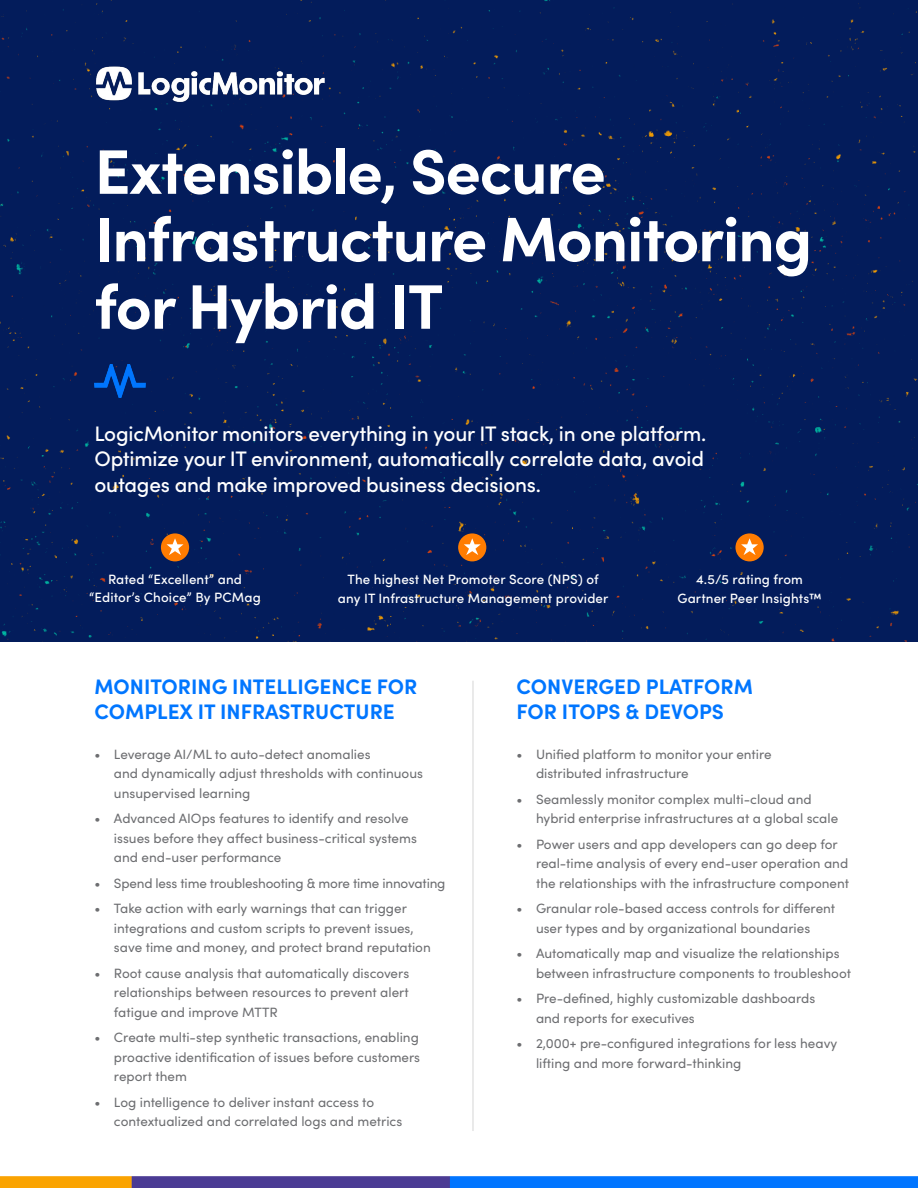
<style>
.page{position:relative;width:918px;height:1188px;background:#fff}
.page>*{position:absolute;margin:0;border:0;box-sizing:border-box;transform-origin:0 0}
.t1{font:700 63px/67.5px "Sofia Pro";letter-spacing:-.02em;color:#fff}
.t2{font:500 21px/25.2px "Sofia Pro";letter-spacing:-.01em;color:#fff;text-align:justify}
.t3{font:700 21px/25.2px "Sofia Pro";color:#0076ff}
.t4{font:13.5px/19.5px "Sofia Pro";color:#6d6e71}
.t5{font:500 13.5px/19.5px "Sofia Pro";letter-spacing:.01em;color:#fff;text-align:center}
</style>
<div class="page">
<div style="left:0;top:0;width:918px;height:642px;background:#031c5b"></div>
<img style="left:94px;top:65px;width:231px;height:39px">
<img style="left:95px;top:365px;width:51px;height:32px">
<hr style="left:472px;top:681px;width:2px;height:450px;background:#e3e3e3">
<img style="left:0;top:1176px;width:918px;height:12px">
<svg style="left:161px;top:533px;width:28px;height:28px"></svg>
<svg style="left:735px;top:533px;width:29px;height:28px"></svg>
<svg style="left:458px;top:533px;width:28px;height:28px"></svg>
<h1 class="t1" style="left:94px;top:133px;width:719px">Extensible, Secure<br>Infrastructure Monitoring for Hybrid IT</h1>
<h2 class="t2" style="left:94px;top:420px;width:613px">LogicMonitor monitors everything in your IT stack, in one platform.<br>Optimize your IT environment, automatically correlate data, avoid outages and make improved business decisions.</h2>
<p class="t5" style="left:89px;top:569px;width:173px;line-height:18px">Rated “Excellent” and “Editor’s Choice” By PCMag</p>
<p class="t5" style="left:677px;top:569px;width:146px">4.5/5 rating from<br>Gartner Peer Insights™</p>
<p class="t5" style="left:338px;top:569px;width:272px">The highest Net Promoter Score (NPS) of any IT Infrastructure Management provider</p>
<h2 class="t3" style="left:94px;top:672px;width:324px">MONITORING INTELLIGENCE FOR<br>COMPLEX IT INFRASTRUCTURE</h2>
<h2 class="t3" style="left:517px;top:672px;width:238px">CONVERGED PLATFORM<br>FOR ITOPS &amp; DEVOPS</h2>
<p class="t4" style="left:114px;top:744px;width:311px;text-indent:-19px">• Leverage AI/ML to auto-detect anomalies<br>and dynamically adjust thresholds with continuous unsupervised learning</p>
<p class="t4" style="left:114px;top:808px;width:304px;text-indent:-19px">• Advanced AIOps features to identify and resolve issues before they affect business-critical systems and end-user performance</p>
<p class="t4" style="left:94px;top:873px;width:352px">• Spend less time troubleshooting &amp; more time innovating</p>
<p class="t4" style="left:114px;top:898px;width:318px;text-indent:-19px">• Take action with early warnings that can trigger integrations and custom scripts to prevent issues, save time and money, and protect brand reputation</p>
<p class="t4" style="left:114px;top:963px;width:297px;text-align:justify;text-indent:-19px">• Root cause analysis that automatically discovers relationships between resources to prevent alert fatigue and improve MTTR</p>
<p class="t4" style="left:114px;top:1027px;width:308px;text-align:justify;text-indent:-19px">• Create multi-step synthetic transactions, enabling proactive identification of issues before customers report them</p>
<p class="t4" style="left:114px;top:1092px;width:290px;text-indent:-19px">• Log intelligence to deliver instant access to contextualized and correlated logs and metrics</p>
<p class="t4" style="left:536px;top:744px;width:237px;text-indent:-19px">• Unified platform to monitor your entire distributed infrastructure</p>
<p class="t4" style="left:536px;top:789px;width:304px;text-indent:-19px">• Seamlessly monitor complex multi-cloud and hybrid enterprise infrastructures at a global scale</p>
<p class="t4" style="left:536px;top:834px;width:315px;text-indent:-19px">• Power users and app developers can go deep for real-time analysis of every end-user operation and the relationships with the infrastructure component</p>
<p class="t4" style="left:517px;top:898px;width:320px;text-align:center">• Granular role-based access controls for different user types and by organizational boundaries</p>
<p class="t4" style="left:536px;top:943px;width:317px;text-indent:-19px">• Automatically map and visualize the relationships between infrastructure components to troubleshoot</p>
<p class="t4" style="left:536px;top:988px;width:281px;text-indent:-19px">• Pre-defined, highly customizable dashboards and reports for executives</p>
<p class="t4" style="left:536px;top:1033px;width:303px;text-indent:-19px">• 2,000+ pre-configured integrations for less heavy lifting and more forward-thinking</p>
</div>
